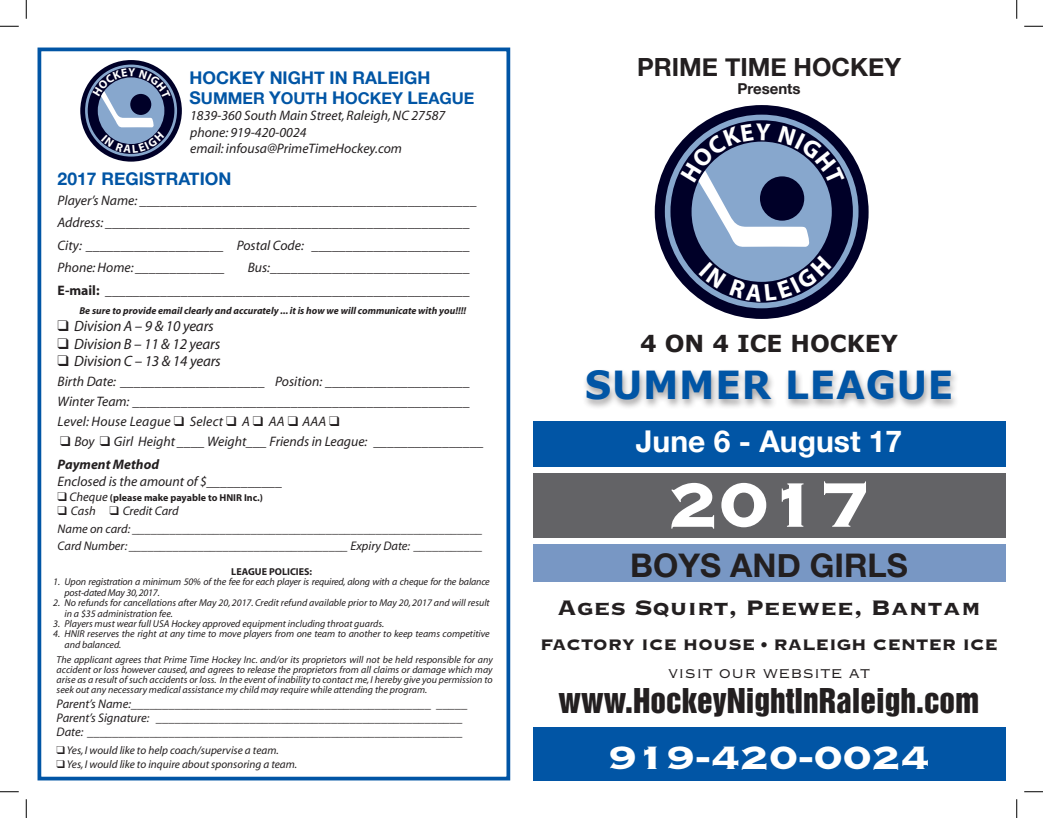
<style>
.page{position:relative;width:1043px;height:818px;background:#fff}
.page>*{position:absolute;margin:0;border:0;box-sizing:border-box;transform-origin:0 0}
.t1{font:82.5px "Copperplate Thirty Three BC";color:#fff}
.t2{font:42.5px "Copperplate Thirty Three BC";color:#fff;scale:1.12 1}
.t3{font:700 38.62px "Verdana";letter-spacing:.02em;color:#0155a5}
.t4{font:700 32.5px "Helvetica Neue";color:#231f20}
.t5{font:31.25px "Helvetica Inserat";color:#231f20}
.t6{font:700 30px "Helvetica Neue";color:#fff}
.t7{font:27.5px "Copperplate Thirty Three BC";color:#231f20}
.t8{font:700 25px "Helvetica Neue";color:#231f20}
.t9{font:700 23.38px "Verdana";color:#231f20}
.t10{font:20px "Copperplate Thirty Three BC";color:#231f20}
.t11{font:20px "Copperplate Thirty Two BC";color:#231f20}
.t12{font:700 17.5px "Helvetica Neue";color:#0155a5}
.t13{font:700 17.5px "Helvetica Neue";color:#0155a5}
.t14{font:700 16.25px "Helvetica Neue";color:#0155a5}
.t15{font:italic 15px "Myriad";letter-spacing:-.01em;color:#231f20}
.t16{font:700 15px "Helvetica Neue";color:#231f20}
.t17{font:italic 13.75px "Myriad";color:#231f20}
.t18{font:italic 700 13.75px "Myriad";color:#231f20}
.t19{font:italic 12.5px "Myriad";color:#231f20}
.t20{font:italic 11.25px "Myriad";color:#231f20}
.t21{font:italic 10px/10px "Myriad";color:#231f20}
.t22{font:italic 700 10px "Myriad";color:#231f20}
.t23{font:700 10px "Myriad";color:#231f20}
.s1{font-size:17.5px}
.s2{font-weight:700;font-style:normal}
.s3{font-weight:400;font-style:italic;font-size:12.5px}
</style>
<div class="page">
<div style="left:532px;top:421px;width:473px;height:45px;background:#0155a5"></div>
<div style="left:532px;top:544px;width:473px;height:38px;background:#7897c4"></div>
<div style="left:532px;top:473px;width:473px;height:64px;background:#636366"></div>
<div style="left:581px;top:368px;width:378px;height:42px;background:#231f20;opacity:.43"></div>
<div style="left:532px;top:727px;width:473px;height:53px;background:#0155a5"></div>
<svg style="left:654px;top:105px;width:214px;height:214px;background:#14183f"></svg>
<div style="left:665px;top:115px;width:193px;height:193px;border:6px solid #87a7cd;border-radius:50%"></div>
<div style="left:691px;top:142px;width:140px;height:140px;background:#87a7cd;border-radius:50%"></div>
<div style="left:38px;top:48px;width:472px;height:732px;background:#fff;border:4px solid #0155a5"></div>
<svg style="left:80px;top:60px;width:102px;height:102px"></svg>
<div style="left:85px;top:65px;width:92px;height:91px;border:3px solid #87a7cd;border-radius:50%"></div>
<svg style="left:0;top:25px;width:19px;height:2px"></svg>
<svg style="left:1024px;top:25px;width:18px;height:2px"></svg>
<svg style="left:0;top:791px;width:19px;height:1px"></svg>
<svg style="left:1024px;top:791px;width:18px;height:1px"></svg>
<svg style="left:25px;top:0;width:2px;height:19px"></svg>
<svg style="left:25px;top:799px;width:2px;height:19px"></svg>
<svg style="left:1016px;top:0;width:1px;height:19px"></svg>
<svg style="left:1016px;top:799px;width:1px;height:19px"></svg>
<svg style="left:680px;top:123px;width:164px;height:124px"></svg>
<svg style="left:698px;top:255px;width:133px;height:46px"></svg>
<svg style="left:92px;top:69px;width:78px;height:84px;background:#576689"></svg>
<p class="t12" style="left:190px;top:64px;width:242px">HOCKEY NIGHT IN RALEIGH</p>
<p class="t14" style="left:190px;top:85px;width:286px"><span class="s1">S</span>UMMER <span class="s1">Y</span>OUTH <span class="s1">H</span>OCKEY <span class="s1">L</span>EAGUE</p>
<p class="t17" style="left:190px;top:109px;width:257px">1839-360 South Main Street, Raleigh, NC 27587</p>
<p class="t17" style="left:190px;top:125px;width:118px">phone: 919-420-0024</p>
<p class="t17" style="left:190px;top:141px;width:213px">email: infousa@PrimeTimeHockey.com</p>
<p class="t13" style="left:58px;top:165px;width:175px">2017 REGISTRATION</p>
<p class="t17" style="left:58px;top:193px;width:421px">Player’s Name: _________________________________________________</p>
<p class="t17" style="left:58px;top:216px;width:414px">Address: _____________________________________________________</p>
<p class="t17" style="left:58px;top:238px;width:414px">City: ____________________ Postal Code: _______________________</p>
<p class="t17" style="left:58px;top:261px;width:169px">Phone: Home: _____________</p>
<p class="t17" style="left:248px;top:261px;width:224px">Bus:_____________________________</p>
<p class="t17" style="left:58px;top:283px;width:414px"><span class="s2">E-mail:</span> _____________________________________________________</p>
<p class="t22" style="left:79px;top:305px;width:388px">Be sure to provide email clearly and accurately ... it is how we will communicate with you!!!!</p>
<p class="t15" style="left:58px;top:319px;width:158px">❑ Division A – 9 &amp; 10 years</p>
<p class="t15" style="left:58px;top:336px;width:164px">❑ Division B – 11 &amp; 12 years</p>
<p class="t15" style="left:58px;top:354px;width:165px">❑ Division C – 13 &amp; 14 years</p>
<p class="t17" style="left:58px;top:375px;width:414px">Birth Date: _____________________ Position: _____________________</p>
<p class="t17" style="left:58px;top:395px;width:414px">Winter Team: _________________________________________________</p>
<p class="t17" style="left:58px;top:415px;width:283px">Level: House League ❑ Select ❑ A ❑ AA ❑ AAA ❑</p>
<p class="t17" style="left:60px;top:435px;width:309px">❑ Boy ❑ Girl Height ____ Weight___ Friends in League:</p>
<p class="t18" style="left:58px;top:457px;width:103px">Payment Method</p>
<p class="t17" style="left:58px;top:475px;width:226px">Enclosed is the amount of $___________</p>
<p class="t23" style="left:58px;top:492px;width:207px">❑ <span class="s3">Cheque</span> (please make payable to HNIR Inc.)</p>
<p class="t19" style="left:58px;top:504px;width:122px">❑ Cash ❑ Credit Card</p>
<p class="t19" style="left:58px;top:522px;width:74px">Name on card:</p>
<p class="t19" style="left:58px;top:539px;width:354px">Card Number: ___________________________________ Expiry Date:</p>
<p class="t23" style="left:231px;top:566px;width:82px">LEAGUE POLICIES:</p>
<p class="t21" style="left:64px;top:577px;width:427px;line-height:10.4px;text-indent:-11px">1. Upon registration a minimum 50% of the fee for each player is required, along with a cheque for the balance post-dated May 30, 2017.</p>
<p class="t21" style="left:64px;top:598px;width:427px;line-height:10.4px;text-indent:-11px">2. No refunds for cancellations after May 20, 2017. Credit refund available prior to May 20, 2017 and will result in a $35 administration fee.</p>
<p class="t21" style="left:53px;top:619px;width:332px">3. Players must wear full USA Hockey approved equipment including throat guards.</p>
<p class="t21" style="left:64px;top:629px;width:427px;line-height:10.4px;text-indent:-11px">4. HNIR reserves the right at any time to move players from one team to another to keep teams competitive and balanced.</p>
<p class="t21" style="left:57px;top:655px;width:438px;text-align:justify">The applicant agrees that Prime Time Hockey Inc. and/or its proprietors will not be held responsible for any accident or loss however caused, and agrees to release the proprietors from all claims or damage which may arise as a result of such accidents or loss. In the event of inability to contact me, I hereby give you permission to seek out any necessary medical assistance my child may require while attending the program.</p>
<p class="t19" style="left:57px;top:711px;width:408px">Parent’s Signature: _________________________________________________</p>
<p class="t19" style="left:57px;top:726px;width:408px">Date: ____________________________________________________________</p>
<p class="t20" style="left:57px;top:744px;width:224px">❑ Yes, I would like to help coach/supervise a team.</p>
<p class="t20" style="left:57px;top:759px;width:242px">❑ Yes, I would like to inquire about sponsoring a team.</p>
<p class="t8" style="left:637px;top:47px;width:265px">PRIME TIME HOCKEY</p>
<p class="t16" style="left:737px;top:77px;width:65px">Presents</p>
<p class="t9" style="left:640px;top:327px;width:259px">4 ON 4 ICE HOCKEY</p>
<p class="t3" style="left:585px;top:357px;width:370px">SUMMER LEAGUE</p>
<p class="t6" style="left:636px;top:418px;width:268px">June 6 - August 17</p>
<p class="t1" style="left:668px;top:463px;width:203px">2017</p>
<p class="t4" style="left:630px;top:540px;width:279px">BOYS AND GIRLS</p>
<p class="t7" style="left:557px;top:594px;width:425px">Ages Squirt, Peewee, Bantam</p>
<p class="t10" style="left:540px;top:634px;width:459px">FACTORY ICE HOUSE • RALEIGH CENTER ICE</p>
<p class="t11" style="left:668px;top:662px;width:203px">visit our website at</p>
<p class="t5" style="left:558px;top:681px;width:422px">www.HockeyNightInRaleigh.com</p>
<p class="t2" style="left:608px;top:736px;width:289px">919-420-0024</p>
</div>
